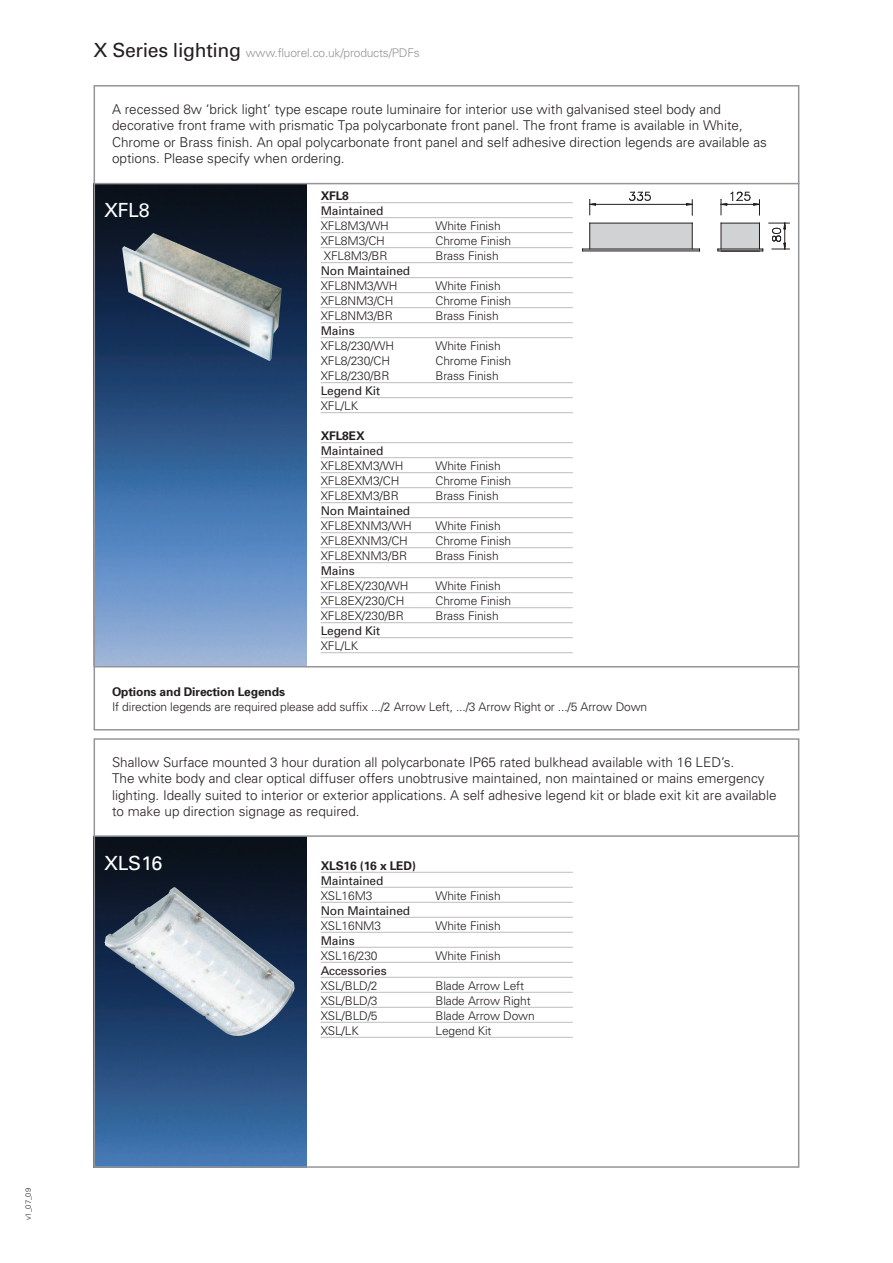
<style>
.page{position:relative;width:893px;height:1263px;background:#fff}
.page>*{position:absolute;margin:0;border:0;box-sizing:border-box;transform-origin:0 0}
.t1{font:19.5px "Univers";letter-spacing:-.015em;color:#fff}
.t2{font:300 13.5px/16.5px "Univers";color:#231f20}
.t3{font:300 12px "Univers";letter-spacing:-.01em;color:#231f20}
.t4{font:12px "Univers";letter-spacing:-.01em;color:#231f20}
.t5{font:700 12px "Univers";letter-spacing:-.01em;color:#231f20}
.t6{font:300 12px "Univers";letter-spacing:-.015em;color:#939598}
.t7{font:300 7.5px "Univers";color:#231f20}
.s1{font-weight:400;font-size:19.5px;color:#231f20}
</style>
<div class="page">
<img style="left:97px;top:184px;width:209px;height:482px">
<hr style="left:321px;top:202px;width:252px;height:1px;background:#bcbdc0">
<hr style="left:321px;top:217px;width:252px;height:1px;background:#bcbdc0">
<hr style="left:321px;top:232px;width:252px;height:1px;background:#bcbdc0">
<hr style="left:321px;top:247px;width:252px;height:1px;background:#bcbdc0">
<hr style="left:321px;top:262px;width:252px;height:1px;background:#bcbdc0">
<hr style="left:321px;top:277px;width:252px;height:1px;background:#bcbdc0">
<hr style="left:321px;top:292px;width:252px;height:1px;background:#bcbdc0">
<hr style="left:321px;top:307px;width:252px;height:1px;background:#bcbdc0">
<hr style="left:321px;top:322px;width:252px;height:1px;background:#bcbdc0">
<hr style="left:321px;top:337px;width:252px;height:1px;background:#bcbdc0">
<hr style="left:321px;top:382px;width:252px;height:1px;background:#bcbdc0">
<hr style="left:321px;top:397px;width:252px;height:1px;background:#bcbdc0">
<hr style="left:321px;top:412px;width:252px;height:1px;background:#bcbdc0">
<hr style="left:321px;top:442px;width:252px;height:1px;background:#bcbdc0">
<hr style="left:321px;top:457px;width:252px;height:1px;background:#bcbdc0">
<hr style="left:321px;top:472px;width:252px;height:1px;background:#bcbdc0">
<hr style="left:321px;top:487px;width:252px;height:1px;background:#bcbdc0">
<hr style="left:321px;top:502px;width:252px;height:1px;background:#bcbdc0">
<hr style="left:321px;top:517px;width:252px;height:1px;background:#bcbdc0">
<hr style="left:321px;top:532px;width:252px;height:1px;background:#bcbdc0">
<hr style="left:321px;top:547px;width:252px;height:1px;background:#bcbdc0">
<hr style="left:321px;top:562px;width:252px;height:1px;background:#bcbdc0">
<hr style="left:321px;top:577px;width:252px;height:1px;background:#bcbdc0">
<hr style="left:321px;top:592px;width:252px;height:1px;background:#bcbdc0">
<hr style="left:321px;top:607px;width:252px;height:1px;background:#bcbdc0">
<hr style="left:321px;top:622px;width:252px;height:1px;background:#bcbdc0">
<hr style="left:321px;top:637px;width:252px;height:1px;background:#bcbdc0">
<hr style="left:321px;top:652px;width:252px;height:1px;background:#bcbdc0">
<hr style="left:94px;top:183px;width:705px;height:1px;background:#939598">
<hr style="left:94px;top:666px;width:705px;height:1px;background:#939598">
<img style="left:122px;top:233px;width:160px;height:128px">
<img style="left:97px;top:837px;width:209px;height:328px">
<div style="left:94px;top:738px;width:705px;height:430px;border:2px solid #939598"></div>
<hr style="left:321px;top:872px;width:252px;height:1px;background:#bcbdc0">
<hr style="left:321px;top:887px;width:252px;height:1px;background:#bcbdc0">
<hr style="left:321px;top:902px;width:252px;height:1px;background:#bcbdc0">
<hr style="left:321px;top:917px;width:252px;height:1px;background:#bcbdc0">
<hr style="left:321px;top:932px;width:252px;height:1px;background:#bcbdc0">
<hr style="left:321px;top:947px;width:252px;height:1px;background:#bcbdc0">
<hr style="left:321px;top:962px;width:252px;height:1px;background:#bcbdc0">
<hr style="left:321px;top:977px;width:252px;height:1px;background:#bcbdc0">
<hr style="left:321px;top:992px;width:252px;height:1px;background:#bcbdc0">
<hr style="left:321px;top:1007px;width:252px;height:1px;background:#bcbdc0">
<hr style="left:321px;top:1022px;width:252px;height:1px;background:#bcbdc0">
<hr style="left:321px;top:1037px;width:252px;height:1px;background:#bcbdc0">
<hr style="left:94px;top:835px;width:705px;height:2px;background:#939598">
<svg style="left:582px;top:223px;width:118px;height:29px;background:#c4c5c6"></svg>
<svg style="left:721px;top:192px;width:39px;height:24px"></svg>
<hr style="left:590px;top:204px;width:102px;height:1px;background:#231f20">
<svg style="left:589px;top:199px;width:7px;height:16px"></svg>
<svg style="left:686px;top:199px;width:7px;height:17px"></svg>
<svg style="left:629px;top:192px;width:22px;height:9px"></svg>
<svg style="left:718px;top:223px;width:72px;height:29px"></svg>
<hr style="left:721px;top:223px;width:39px;height:1px;background:#231f20">
<img style="left:135px;top:887px;width:43px;height:30px">
<p class="t7" style="left:26px;top:1220px;width:34px;rotate:-90deg">v1_07_09</p>
<p class="t6" style="left:94px;top:48px;width:328px"><span class="s1">X Series lighting</span> www.fluorel.co.uk/products/PDFs</p>
<p class="t2" style="left:112px;top:102px;width:656px">A recessed 8w ‘brick light’ type escape route luminaire for interior use with galvanised steel body and decorative front frame with prismatic Tpa polycarbonate front panel. The front frame is available in White, Chrome or Brass finish. An opal polycarbonate front panel and self adhesive direction legends are available as options. Please specify when ordering.</p>
<h1 class="t1" style="left:104px;top:203px;width:47px">XFL8</h1>
<p class="t5" style="left:321px;top:191px;width:30px">XFL8</p>
<p class="t4" style="left:321px;top:206px;width:64px">Maintained</p>
<p class="t3" style="left:321px;top:221px;width:70px">XFL8M3/WH</p>
<p class="t3" style="left:435px;top:221px;width:67px">White Finish</p>
<p class="t3" style="left:321px;top:236px;width:66px">XFL8M3/CH</p>
<p class="t3" style="left:435px;top:236px;width:77px">Chrome Finish</p>
<p class="t3" style="left:324px;top:251px;width:65px">XFL8M3/BR</p>
<p class="t3" style="left:435px;top:251px;width:65px">Brass Finish</p>
<p class="t4" style="left:321px;top:266px;width:91px">Non Maintained</p>
<p class="t3" style="left:321px;top:281px;width:78px">XFL8NM3/WH</p>
<p class="t3" style="left:435px;top:281px;width:67px">White Finish</p>
<p class="t3" style="left:321px;top:296px;width:74px">XFL8NM3/CH</p>
<p class="t3" style="left:435px;top:296px;width:77px">Chrome Finish</p>
<p class="t3" style="left:321px;top:311px;width:74px">XFL8NM3/BR</p>
<p class="t3" style="left:435px;top:311px;width:65px">Brass Finish</p>
<p class="t4" style="left:321px;top:326px;width:36px">Mains</p>
<p class="t3" style="left:321px;top:341px;width:75px">XFL8/230/WH</p>
<p class="t3" style="left:435px;top:341px;width:67px">White Finish</p>
<p class="t3" style="left:321px;top:356px;width:71px">XFL8/230/CH</p>
<p class="t3" style="left:435px;top:356px;width:77px">Chrome Finish</p>
<p class="t3" style="left:321px;top:371px;width:70px">XFL8/230/BR</p>
<p class="t3" style="left:435px;top:371px;width:65px">Brass Finish</p>
<p class="t4" style="left:321px;top:386px;width:61px">Legend Kit</p>
<p class="t3" style="left:321px;top:401px;width:39px">XFL/LK</p>
<p class="t5" style="left:321px;top:431px;width:46px">XFL8EX</p>
<p class="t4" style="left:321px;top:446px;width:64px">Maintained</p>
<p class="t3" style="left:321px;top:461px;width:84px">XFL8EXM3/WH</p>
<p class="t3" style="left:435px;top:461px;width:67px">White Finish</p>
<p class="t3" style="left:321px;top:476px;width:80px">XFL8EXM3/CH</p>
<p class="t3" style="left:435px;top:476px;width:77px">Chrome Finish</p>
<p class="t3" style="left:321px;top:491px;width:80px">XFL8EXM3/BR</p>
<p class="t3" style="left:435px;top:491px;width:65px">Brass Finish</p>
<p class="t4" style="left:321px;top:506px;width:91px">Non Maintained</p>
<p class="t3" style="left:321px;top:521px;width:93px">XFL8EXNM3/WH</p>
<p class="t3" style="left:435px;top:521px;width:67px">White Finish</p>
<p class="t3" style="left:321px;top:536px;width:89px">XFL8EXNM3/CH</p>
<p class="t3" style="left:435px;top:536px;width:77px">Chrome Finish</p>
<p class="t3" style="left:321px;top:551px;width:88px">XFL8EXNM3/BR</p>
<p class="t3" style="left:435px;top:551px;width:65px">Brass Finish</p>
<p class="t4" style="left:321px;top:566px;width:36px">Mains</p>
<p class="t3" style="left:321px;top:581px;width:89px">XFL8EX/230/WH</p>
<p class="t3" style="left:435px;top:581px;width:67px">White Finish</p>
<p class="t3" style="left:321px;top:596px;width:85px">XFL8EX/230/CH</p>
<p class="t3" style="left:435px;top:596px;width:77px">Chrome Finish</p>
<p class="t3" style="left:321px;top:611px;width:85px">XFL8EX/230/BR</p>
<p class="t3" style="left:435px;top:611px;width:65px">Brass Finish</p>
<p class="t4" style="left:321px;top:626px;width:61px">Legend Kit</p>
<p class="t3" style="left:321px;top:641px;width:39px">XFL/LK</p>
<p class="t5" style="left:112px;top:687px;width:174px">Options and Direction Legends</p>
<p class="t3" style="left:112px;top:702px;width:537px">If direction legends are required please add suffix .../2 Arrow Left, .../3 Arrow Right or .../5 Arrow Down</p>
<p class="t2" style="left:112px;top:755px;width:666px">Shallow Surface mounted 3 hour duration all polycarbonate IP65 rated bulkhead available with 16 LED’s.<br>The white body and clear optical diffuser offers unobtrusive maintained, non maintained or mains emergency lighting. Ideally suited to interior or exterior applications. A self adhesive legend kit or blade exit kit are available to make up direction signage as required.</p>
<h1 class="t1" style="left:104px;top:856px;width:60px">XLS16</h1>
<p class="t5" style="left:321px;top:861px;width:97px">XLS16 (16 x LED)</p>
<p class="t4" style="left:321px;top:876px;width:64px">Maintained</p>
<p class="t3" style="left:321px;top:891px;width:53px">XSL16M3</p>
<p class="t3" style="left:435px;top:891px;width:67px">White Finish</p>
<p class="t4" style="left:321px;top:906px;width:91px">Non Maintained</p>
<p class="t3" style="left:321px;top:921px;width:62px">XSL16NM3</p>
<p class="t3" style="left:435px;top:921px;width:67px">White Finish</p>
<p class="t4" style="left:321px;top:936px;width:36px">Mains</p>
<p class="t3" style="left:321px;top:951px;width:58px">XSL16/230</p>
<p class="t3" style="left:435px;top:951px;width:67px">White Finish</p>
<p class="t4" style="left:321px;top:966px;width:68px">Accessories</p>
<p class="t3" style="left:321px;top:981px;width:58px">XSL/BLD/2</p>
<p class="t3" style="left:435px;top:981px;width:90px">Blade Arrow Left</p>
<p class="t3" style="left:321px;top:996px;width:58px">XSL/BLD/3</p>
<p class="t3" style="left:435px;top:996px;width:97px">Blade Arrow Right</p>
<p class="t3" style="left:321px;top:1011px;width:58px">XSL/BLD/5</p>
<p class="t3" style="left:435px;top:1011px;width:101px">Blade Arrow Down</p>
<p class="t3" style="left:321px;top:1026px;width:40px">XSL/LK</p>
<p class="t3" style="left:435px;top:1026px;width:58px">Legend Kit</p>
</div>
